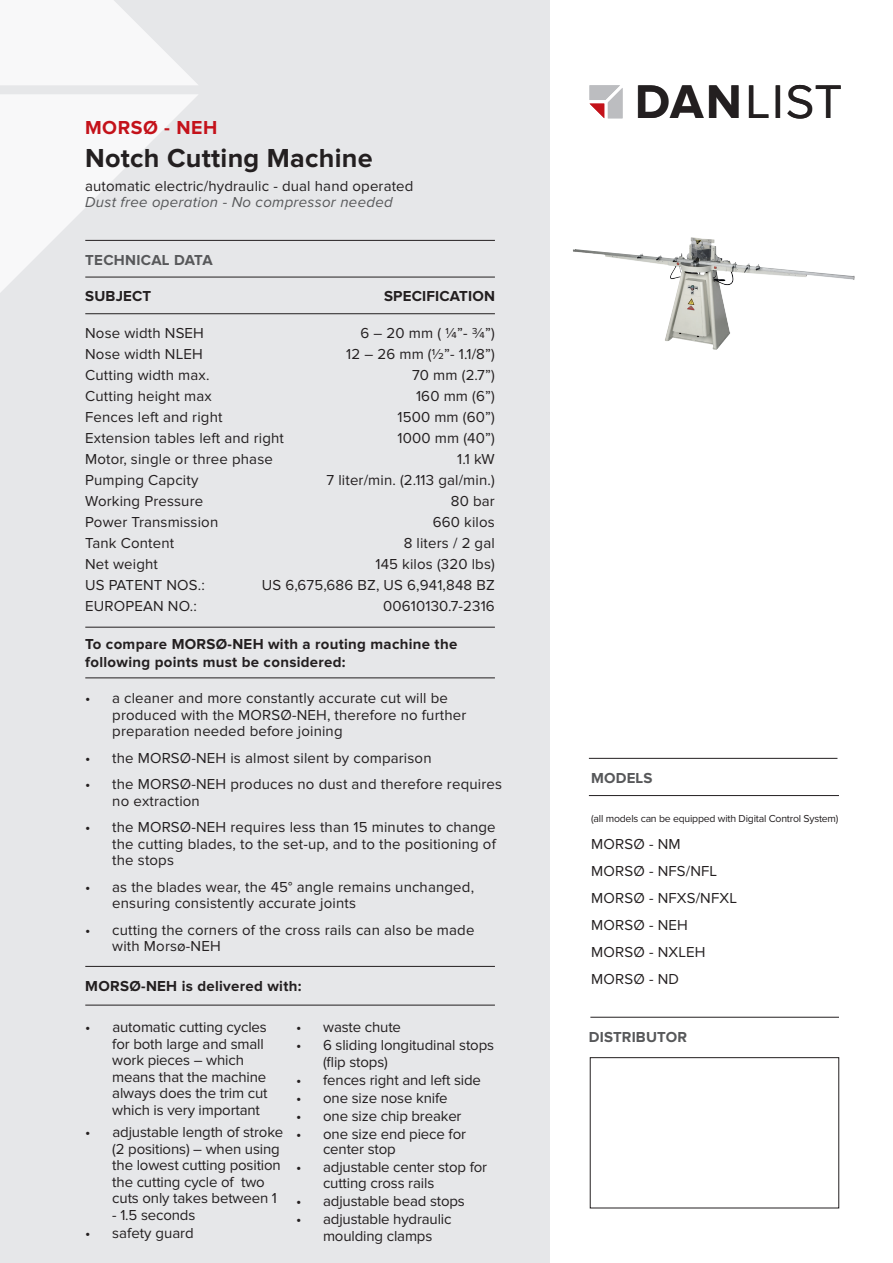
<style>
.page{position:relative;width:893px;height:1263px;background:#fff}
.page>*{position:absolute;margin:0;border:0;box-sizing:border-box;transform-origin:0 0}
.t1{font:48.9px "Proxima Nova";color:#231f20}
.rødnavn{font:700 27px "Proxima Nova";letter-spacing:.01em;color:#231f20}
.rødnavn-2{font:700 19.5px "Proxima Nova";letter-spacing:.03em;color:#c4121a}
.brødtekst{font:15px/16.5px "Proxima Nova";letter-spacing:.01em;color:#231f20}
.brødtekst-2{font:15px/16.5px "Proxima Nova";letter-spacing:-.01em;color:#231f20}
.bullet{font:700 15px/18px "Proxima Nova";letter-spacing:.02em;color:#231f20}
.t2{font:italic 15px "Proxima Nova";letter-spacing:.02em;color:#57585a}
.t3{font:700 15px "Proxima Nova";letter-spacing:.01em;color:#57585a}
.t4{font:10.5px "Proxima Nova";letter-spacing:-.02em;color:#231f20}
.s1{font-weight:700}
</style>
<div class="page">
<div style="left:0;top:0;width:550px;height:1263px;background:#e6e7e9"></div>
<svg style="left:0;top:0;width:198px;height:85px"></svg>
<svg style="left:0;top:94px;width:199px;height:221px"></svg>
<hr style="left:85px;top:240px;width:410px;height:1px;background:#231f20">
<hr style="left:85px;top:277px;width:410px;height:1px;background:#231f20">
<hr style="left:85px;top:313px;width:410px;height:1px;background:#231f20">
<hr style="left:590px;top:1017px;width:249px;height:1px;background:#231f20">
<div style="left:590px;top:1057px;width:249px;height:151px;border:1px solid #231f20"></div>
<img style="left:573px;top:238px;width:282px;height:112px">
<hr style="left:589px;top:758px;width:248px;height:1px;background:#231f20">
<hr style="left:589px;top:795px;width:250px;height:1px;background:#231f20">
<svg style="left:589px;top:85px;width:34px;height:33px"></svg>
<hr style="left:85px;top:627px;width:410px;height:1px;background:#231f20">
<hr style="left:85px;top:678px;width:410px;height:1px;background:#231f20">
<hr style="left:85px;top:966px;width:410px;height:1px;background:#231f20">
<hr style="left:85px;top:1005px;width:410px;height:1px;background:#231f20">
<p class="rødnavn-2" style="left:85px;top:117px;width:134px">MORSØ - NEH</p>
<p class="rødnavn" style="left:85px;top:142px;width:289px">Notch Cutting Machine</p>
<p class="brødtekst" style="left:85px;top:178px;width:330px">automatic electric/hydraulic - dual hand operated</p>
<p class="t2" style="left:85px;top:194px;width:309px">Dust free operation - No compressor needed</p>
<p class="t3" style="left:85px;top:251px;width:129px">TECHNICAL DATA</p>
<p class="bullet" style="left:85px;top:287px;width:67px">SUBJECT</p>
<p class="bullet" style="left:384px;top:287px;width:112px">SPECIFICATION</p>
<p class="brødtekst" style="left:85px;top:325px;width:120px">Nose width NSEH</p>
<p class="brødtekst" style="left:361px;top:325px;width:136px">6 – 20 mm ( ¼”- ¾”)</p>
<p class="brødtekst" style="left:85px;top:346px;width:119px">Nose width NLEH</p>
<p class="brødtekst" style="left:346px;top:346px;width:150px">12 – 26 mm (½”- 1.1/8”)</p>
<p class="brødtekst" style="left:85px;top:367px;width:126px">Cutting width max.</p>
<p class="brødtekst" style="left:412px;top:367px;width:84px">70 mm (2.7”)</p>
<p class="brødtekst" style="left:85px;top:388px;width:128px">Cutting height max</p>
<p class="brødtekst" style="left:416px;top:388px;width:80px">160 mm (6”)</p>
<p class="brødtekst" style="left:85px;top:409px;width:139px">Fences left and right</p>
<p class="brødtekst" style="left:397px;top:409px;width:99px">1500 mm (60”)</p>
<p class="brødtekst" style="left:85px;top:430px;width:200px">Extension tables left and right</p>
<p class="brødtekst" style="left:398px;top:430px;width:99px">1000 mm (40”)</p>
<p class="brødtekst" style="left:85px;top:451px;width:189px">Motor, single or three phase</p>
<p class="brødtekst" style="left:457px;top:451px;width:39px">1.1 kW</p>
<p class="brødtekst" style="left:85px;top:472px;width:115px">Pumping Capcity</p>
<p class="brødtekst" style="left:326px;top:472px;width:170px">7 liter/min. (2.113 gal/min.)</p>
<p class="brødtekst" style="left:85px;top:493px;width:120px">Working Pressure</p>
<p class="brødtekst" style="left:451px;top:493px;width:45px">80 bar</p>
<p class="brødtekst" style="left:85px;top:514px;width:135px">Power Transmission</p>
<p class="brødtekst" style="left:433px;top:514px;width:63px">660 kilos</p>
<p class="brødtekst" style="left:85px;top:535px;width:91px">Tank Content</p>
<p class="brødtekst" style="left:404px;top:535px;width:93px">8 liters / 2 gal</p>
<p class="brødtekst" style="left:85px;top:556px;width:74px">Net weight</p>
<p class="brødtekst" style="left:375px;top:556px;width:121px">145 kilos (320 lbs)</p>
<p class="brødtekst" style="left:85px;top:577px;width:121px">US PATENT NOS.:</p>
<p class="brødtekst" style="left:262px;top:577px;width:235px">US 6,675,686 BZ, US 6,941,848 BZ</p>
<p class="brødtekst" style="left:85px;top:598px;width:113px">EUROPEAN NO.:</p>
<p class="brødtekst" style="left:383px;top:598px;width:113px">00610130.7-2316</p>
<p class="bullet" style="left:85px;top:635px;width:373px">To compare MORSØ-NEH with a routing machine the following points must be considered:</p>
<p class="brødtekst" style="left:112px;top:690px;width:356px;text-indent:-27px">• a cleaner and more constantly accurate cut will be produced with the MORSØ-NEH, therefore no further preparation needed before joining</p>
<p class="brødtekst" style="left:85px;top:749px;width:348px">• the MORSØ-NEH is almost silent by comparison</p>
<p class="brødtekst" style="left:112px;top:776px;width:391px;text-indent:-27px">• the MORSØ-NEH produces no dust and therefore requires no extraction</p>
<p class="brødtekst" style="left:112px;top:819px;width:385px;text-align:justify;text-indent:-27px">• the MORSØ-NEH requires less than 15 minutes to change the cutting blades, to the set-up, and to the positioning of the stops</p>
<p class="brødtekst" style="left:112px;top:878px;width:363px;text-indent:-27px">• as the blades wear, the 45° angle remains unchanged, ensuring consistently accurate joints</p>
<p class="brødtekst" style="left:112px;top:921px;width:364px;text-indent:-27px">• cutting the corners of the cross rails can also be made with Morsø-NEH</p>
<p class="bullet" style="left:85px;top:977px;width:218px">MORSØ-NEH is delivered with:</p>
<p class="brødtekst-2" style="left:112px;top:1019px;width:157px;text-indent:-27px">• automatic cutting cycles for both large and small work pieces – which means that the machine always does the trim cut which is very important</p>
<p class="brødtekst-2" style="left:112px;top:1124px;width:172px;text-indent:-27px">• adjustable length of stroke (2 positions) – when using the lowest cutting position the cutting cycle of two cuts only takes between 1</p>
<p class="brødtekst-2" style="left:112px;top:1206px;width:85px">- 1.5 seconds</p>
<p class="brødtekst" style="left:85px;top:1224px;width:110px">• safety guard</p>
<p class="brødtekst-2" style="left:296px;top:1019px;width:107px">• waste chute</p>
<p class="brødtekst-2" style="left:323px;top:1037px;width:173px;text-indent:-27px">• 6 sliding longitudinal stops (flip stops)</p>
<p class="brødtekst-2" style="left:296px;top:1071px;width:186px">• fences right and left side</p>
<p class="brødtekst-2" style="left:296px;top:1089px;width:153px">• one size nose knife</p>
<p class="brødtekst-2" style="left:296px;top:1107px;width:167px">• one size chip breaker</p>
<p class="brødtekst-2" style="left:323px;top:1126px;width:145px;line-height:15px;text-indent:-27px">• one size end piece for center stop</p>
<p class="brødtekst-2" style="left:323px;top:1158px;width:166px;text-indent:-27px">• adjustable center stop for cutting cross rails</p>
<p class="brødtekst-2" style="left:296px;top:1193px;width:170px">• adjustable bead stops</p>
<p class="brødtekst-2" style="left:296px;top:1211px;width:157px;text-align:center">• adjustable hydraulic moulding clamps</p>
<p class="t1" style="left:635px;top:74px;width:209px"><span class="s1">DAN</span>LIST</p>
<p class="t3" style="left:591px;top:769px;width:63px">MODELS</p>
<p class="t4" style="left:591px;top:813px;width:249px">(all models can be equipped with Digital Control System)</p>
<p class="brødtekst" style="left:591px;top:836px;width:91px">MORSØ - NM</p>
<p class="brødtekst" style="left:591px;top:863px;width:127px">MORSØ - NFS/NFL</p>
<p class="brødtekst" style="left:591px;top:890px;width:147px">MORSØ - NFXS/NFXL</p>
<p class="brødtekst" style="left:591px;top:917px;width:98px">MORSØ - NEH</p>
<p class="brødtekst" style="left:591px;top:944px;width:116px">MORSØ - NXLEH</p>
<p class="brødtekst" style="left:591px;top:971px;width:89px">MORSØ - ND</p>
<p class="t3" style="left:589px;top:1028px;width:100px">DISTRIBUTOR</p>
</div>
